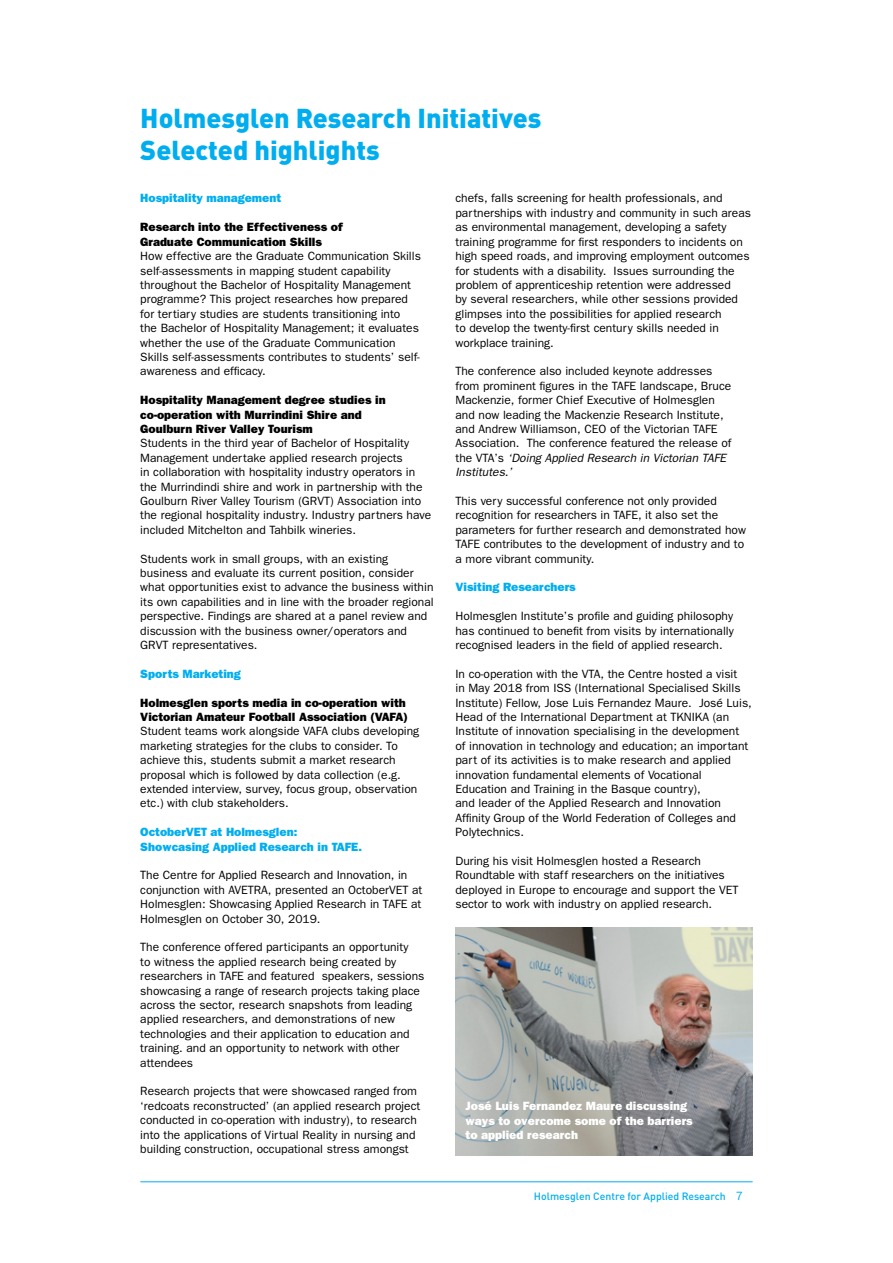
<style>
.page{position:relative;width:893px;height:1263px;background:#fff}
.page>*{position:absolute;margin:0;border:0;box-sizing:border-box;transform-origin:0 0}
.t1{font:900 27px/32.4px "DINOT";color:#00aeef}
.t2{font:12px/14.4px "Franklin Gothic";color:#000}
.t3{font:800 12px/14.4px "Franklin Gothic";color:#000}
.t4{font:800 12px/14.4px "Franklin Gothic";color:#00aeef}
.t5{font:800 12px/14.4px "Franklin Gothic";color:#fff}
.t6{font:500 10.5px "DINOT";color:#00aeef}
.s1{font-style:italic}
.s2{font-family:"Franklin Gothic";font-weight:400;font-size:12px}
</style>
<div class="page">
<hr style="left:140px;top:1181px;width:613px;height:1px;background:#00aeef">
<img style="left:455px;top:927px;width:298px;height:229px">
<h1 class="t1" style="left:140px;top:101px;width:403px">Holmesglen Research Initiatives<br>Selected highlights</h1>
<p class="t4" style="left:140px;top:191px;width:142px">Hospitality management</p>
<p class="t3" style="left:140px;top:220px;width:204px">Research into the Effectiveness of<br>Graduate Communication Skills</p>
<p class="t2" style="left:140px;top:249px;width:282px">How effective are the Graduate Communication Skills self-assessments in mapping student capability throughout the Bachelor of Hospitality Management programme? This project researches how prepared for tertiary studies are students transitioning into<br>the Bachelor of Hospitality Management; it evaluates whether the use of the Graduate Communication Skills self-assessments contributes to students’ self&shy;awareness and efficacy.</p>
<p class="t3" style="left:140px;top:393px;width:247px">Hospitality Management degree studies in co-operation with Murrindini Shire and<br>Goulburn River Valley Tourism</p>
<p class="t2" style="left:140px;top:436px;width:292px">Students in the third year of Bachelor of Hospitality Management undertake applied research projects<br>in collaboration with hospitality industry operators in the Murrindindi shire and work in partnership with the Goulburn River Valley Tourism (GRVT) Association into the regional hospitality industry. Industry partners have included Mitchelton and Tahbilk wineries.</p>
<p class="t2" style="left:140px;top:551px;width:295px">Students work in small groups, with an existing business and evaluate its current position, consider what opportunities exist to advance the business within its own capabilities and in line with the broader regional perspective. Findings are shared at a panel review and discussion with the business owner/operators and GRVT representatives.</p>
<p class="t4" style="left:140px;top:666px;width:102px">Sports Marketing</p>
<p class="t3" style="left:140px;top:695px;width:269px">Holmesglen sports media in co-operation with<br>Victorian Amateur Football Association (VAFA)</p>
<p class="t2" style="left:140px;top:724px;width:280px">Student teams work alongside VAFA clubs developing marketing strategies for the clubs to consider. To achieve this, students submit a market research proposal which is followed by data collection (e.g. extended interview, survey, focus group, observation etc.) with club stakeholders.</p>
<p class="t4" style="left:140px;top:825px;width:223px">OctoberVET at Holmesglen:<br>Showcasing Applied Research in TAFE.</p>
<p class="t2" style="left:140px;top:868px;width:284px">The Centre for Applied Research and Innovation, in conjunction with AVETRA, presented an OctoberVET at Holmesglen: Showcasing Applied Research in TAFE at Holmesglen on October 30, 2019.</p>
<p class="t2" style="left:140px;top:940px;width:286px">The conference offered participants an opportunity<br>to witness the applied research being created by researchers in TAFE and featured speakers, sessions showcasing a range of research projects taking place across the sector, research snapshots from leading applied researchers, and demonstrations of new technologies and their application to education and training. and an opportunity to network with other attendees</p>
<p class="t2" style="left:140px;top:1084px;width:282px">Research projects that were showcased ranged from ‘redcoats reconstructed’ (an applied research project conducted in co-operation with industry), to research into the applications of Virtual Reality in nursing and building construction, occupational stress amongst</p>
<p class="t2" style="left:455px;top:191px;width:297px">chefs, falls screening for health professionals, and partnerships with industry and community in such areas as environmental management, developing a safety training programme for first responders to incidents on high speed roads, and improving employment outcomes for students with a disability. Issues surrounding the problem of apprenticeship retention were addressed<br>by several researchers, while other sessions provided glimpses into the possibilities for applied research<br>to develop the twenty-first century skills needed in workplace training.</p>
<p class="t2" style="left:455px;top:364px;width:278px">The conference also included keynote addresses from prominent figures in the TAFE landscape, Bruce Mackenzie, former Chief Executive of Holmesglen and now leading the Mackenzie Research Institute, and Andrew Williamson, CEO of the Victorian TAFE Association. The conference featured the release of the VTA’s <span class="s1">‘Doing Applied Research in Victorian TAFE Institutes.’</span></p>
<p class="t2" style="left:455px;top:494px;width:292px">This very successful conference not only provided recognition for researchers in TAFE, it also set the parameters for further research and demonstrated how TAFE contributes to the development of industry and to a more vibrant community.</p>
<p class="t4" style="left:455px;top:580px;width:122px">Visiting Researchers</p>
<p class="t2" style="left:455px;top:609px;width:280px;text-align:justify">Holmesglen Institute’s profile and guiding philosophy has continued to benefit from visits by internationally recognised leaders in the field of applied research.</p>
<p class="t2" style="left:455px;top:666px;width:298px">In co-operation with the VTA, the Centre hosted a visit<br>in May 2018 from ISS (International Specialised Skills Institute) Fellow, Jose Luis Fernandez Maure. José Luis, Head of the International Department at TKNIKA (an Institute of innovation specialising in the development of innovation in technology and education; an important part of its activities is to make research and applied innovation fundamental elements of Vocational Education and Training in the Basque country),<br>and leader of the Applied Research and Innovation Affinity Group of the World Federation of Colleges and Polytechnics.</p>
<p class="t2" style="left:455px;top:854px;width:285px">During his visit Holmesglen hosted a Research Roundtable with staff researchers on the initiatives deployed in Europe to encourage and support the VET sector to work with industry on applied research.</p>
<p class="t5" style="left:466px;top:1099px;width:229px">José Luis Fernandez Maure discussing ways to overcome some of the barriers to applied research</p>
<p class="t6" style="left:534px;top:1189px;width:210px">Holmesglen Centre for Applied Research <span class="s2">7</span></p>
</div>
